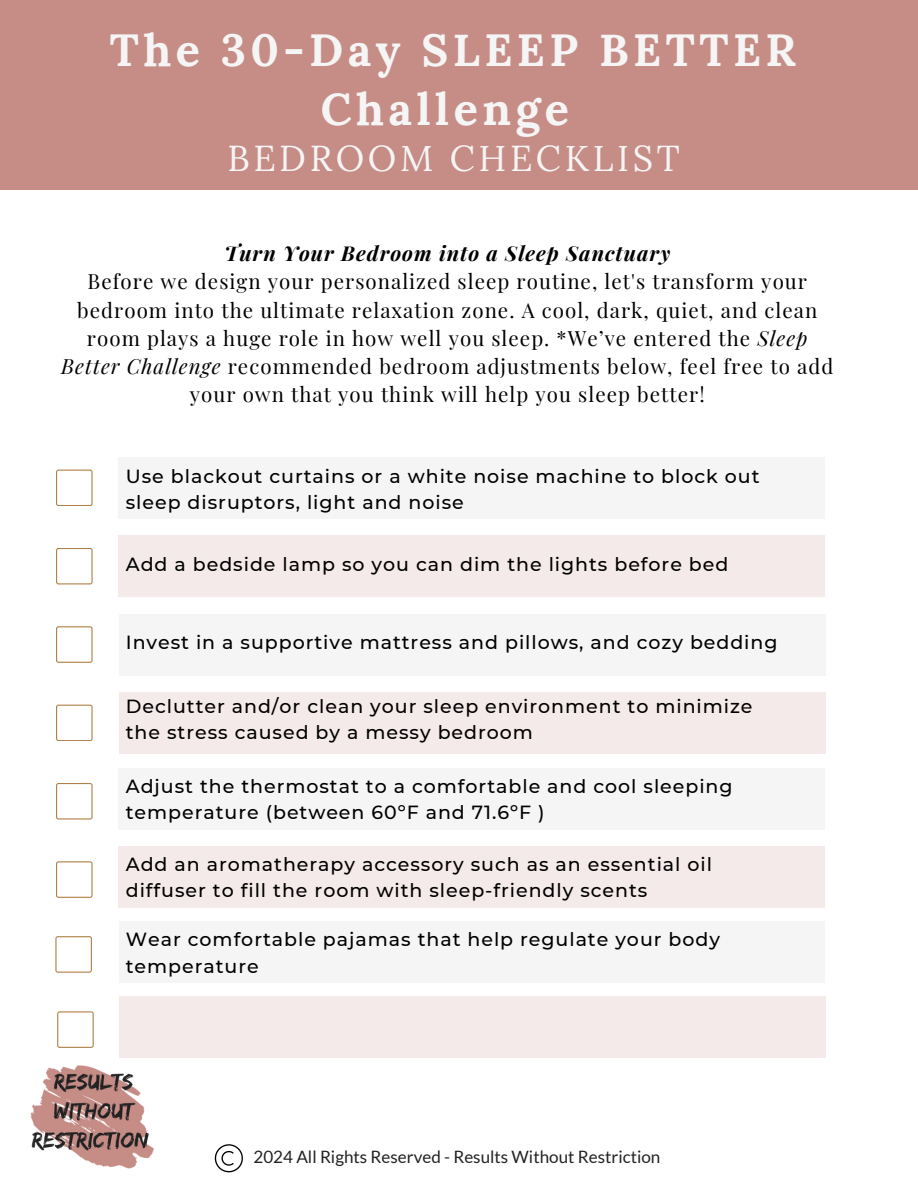
<style>
.page{position:relative;width:918px;height:1188px;background:#fff}
.page>*{position:absolute;margin:0;border:0;box-sizing:border-box;transform-origin:0 0}
.t1{font:700 45px/58.5px "Lora";letter-spacing:.1em;color:#f5f5f5;text-align:center}
.t2{font:36px "Lora";letter-spacing:.1em;color:#f5f5f5}
.t3{font:20.55px/28.2px "Playfair Display";letter-spacing:.05em;color:#000;text-align:center}
.t4{font:500 19.05px/26.1px "Montserrat";letter-spacing:.05em;color:#000}
.t5{font:17.1px "Lato";color:#222}
.s1{font-weight:700;font-style:italic}
.s2{font-style:italic}
</style>
<div class="page">
<div style="left:118px;top:457px;width:707px;height:62px;background:#f5f5f5"></div>
<svg style="left:56px;top:470px;width:37px;height:36px"></svg>
<div style="left:118px;top:535px;width:707px;height:62px;background:#f4eae9"></div>
<svg style="left:56px;top:548px;width:37px;height:36px"></svg>
<svg style="left:56px;top:626px;width:37px;height:37px"></svg>
<svg style="left:56px;top:705px;width:37px;height:36px"></svg>
<svg style="left:56px;top:783px;width:37px;height:37px"></svg>
<svg style="left:56px;top:861px;width:37px;height:37px"></svg>
<div style="left:119px;top:614px;width:707px;height:61px;background:#f5f5f5"></div>
<div style="left:119px;top:692px;width:707px;height:62px;background:#f4eae9"></div>
<div style="left:118px;top:768px;width:707px;height:62px;background:#f5f5f5"></div>
<div style="left:118px;top:846px;width:707px;height:62px;background:#f4eae9"></div>
<img style="left:30px;top:1065px;width:124px;height:104px">
<svg style="left:55px;top:936px;width:37px;height:37px"></svg>
<div style="left:119px;top:921px;width:705px;height:62px;background:#f5f5f5"></div>
<svg style="left:57px;top:1011px;width:37px;height:37px"></svg>
<div style="left:119px;top:996px;width:707px;height:62px;background:#f4eae9"></div>
<div style="left:0;top:0;width:918px;height:189px;background:#c68d87"></div>
<svg style="left:215px;top:1144px;width:28px;height:28px"></svg>
<p class="t1" style="left:110px;top:21px;width:688px">The 30-Day SLEEP BETTER<br>Challenge</p>
<p class="t2" style="left:227px;top:135px;width:454px">BEDROOM CHECKLIST</p>
<h3 class="t3" style="left:61px;top:239px;width:773px"><span class="s1">Turn Your Bedroom into a Sleep Sanctuary<br></span>Before we design your personalized sleep routine, let's transform your bedroom into the ultimate relaxation zone. A cool, dark, quiet, and clean room plays a huge role in how well you sleep. *We’ve entered the <span class="s2">Sleep Better Challenge</span> recommended bedroom adjustments below, feel free to add your own that you think will help you sleep better!</h3>
<h2 class="t4" style="left:126px;top:463px;width:635px">Use blackout curtains or a white noise machine to block out sleep disruptors, light and noise</h2>
<h2 class="t4" style="left:126px;top:551px;width:604px">Add a bedside lamp so you can dim the lights before bed</h2>
<h2 class="t4" style="left:126px;top:629px;width:653px">Invest in a supportive mattress and pillows, and cozy bedding</h2>
<h2 class="t4" style="left:126px;top:693px;width:628px">Declutter and/or clean your sleep environment to minimize the stress caused by a messy bedroom</h2>
<h2 class="t4" style="left:126px;top:773px;width:608px">Adjust the thermostat to a comfortable and cool sleeping temperature (between 60ºF and 71.6ºF )</h2>
<h2 class="t4" style="left:126px;top:851px;width:588px">Add an aromatherapy accessory such as an essential oil diffuser to fill the room with sleep-friendly scents</h2>
<h2 class="t4" style="left:126px;top:927px;width:596px">Wear comfortable pajamas that help regulate your body temperature</h2>
<p class="t5" style="left:254px;top:1146px;width:408px">2024 All Rights Reserved - Results Without Restriction</p>
</div>
